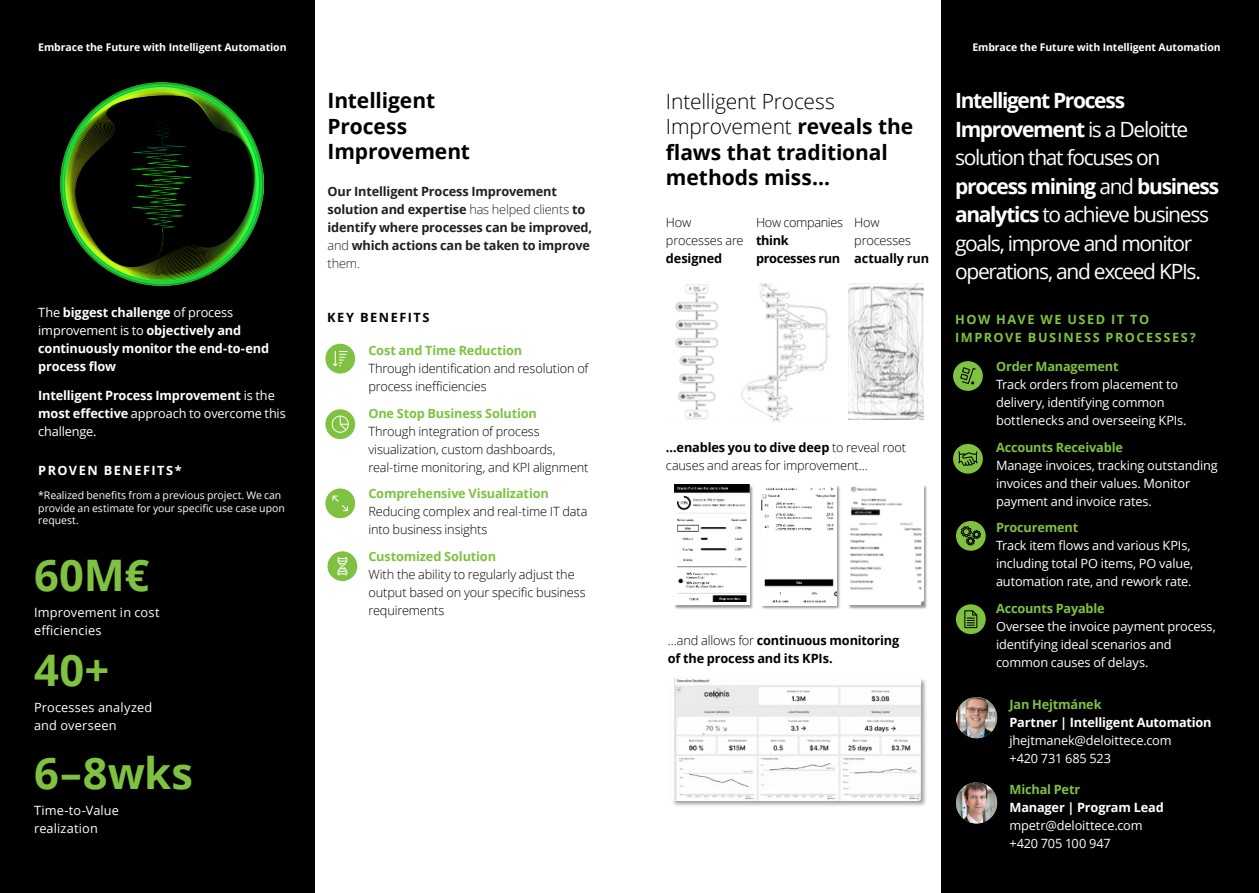
<style>
.page{position:relative;width:1259px;height:893px;background:#fff}
.page>*{position:absolute;margin:0;border:0;box-sizing:border-box;transform-origin:0 0}
.t1{font:700 43.5px "Open Sans";letter-spacing:.005em;color:#7fc241}
.Story_heading_bold{font:21px/28.5px "Open Sans";letter-spacing:-.065em;color:#fff}
.Story_heading_bold-2{font:700 21px/25.2px "Open Sans";letter-spacing:-.005em;color:#000}
.t2{font:12.75px/18px "Open Sans";letter-spacing:-.01em;color:#fff}
.t3{font:300 12.75px/18px "Open Sans";letter-spacing:-.01em;color:#000}
.t4{font:700 12.75px/18px "Open Sans";letter-spacing:-.01em;color:#fff}
.t5{font:700 12.75px/18px "Open Sans";letter-spacing:-.015em;color:#231f20}
.t6{font:700 12.75px/18px "Open Sans";letter-spacing:-.015em;color:#000}
.t7{font:12.75px/18px "Open Sans";letter-spacing:.015em;color:#fff}
.t8{font:700 12.75px/18px "Open Sans";letter-spacing:.115em;color:#7fc241}
.t9{font:12.75px/18px "Open Sans";letter-spacing:.01em;color:#fff}
.t10{font:700 12.75px "Open Sans";letter-spacing:-.015em;color:#7fc241}
.t11{font:700 12.75px "Open Sans";letter-spacing:.12em;color:#fff}
.t12{font:700 12.75px "Open Sans";letter-spacing:.12em;color:#010101}
.t13{font:10.5px/12.6px "Open Sans";letter-spacing:-.005em;color:#fff}
.Brochure_title___Lef{font:700 10.5px "Open Sans";letter-spacing:-.01em;color:#fff}
.s1{font-weight:400}
.s2{font-weight:300}
.s3{font-weight:700}
.s4{font-weight:700;color:#7fc241}
</style>
<div class="page">
<div style="left:941px;top:0;width:318px;height:893px;background:#000"></div>
<div style="left:0;top:0;width:315px;height:893px;background:#000"></div>
<img style="left:956px;top:782px;width:41px;height:41px;border-radius:21px">
<img style="left:674px;top:484px;width:79px;height:125px">
<img style="left:674px;top:485px;width:75px;height:120px">
<img style="left:762px;top:486px;width:78px;height:123px">
<img style="left:761px;top:486px;width:75px;height:119px">
<img style="left:848px;top:486px;width:79px;height:123px">
<img style="left:848px;top:486px;width:75px;height:119px">
<img style="left:675px;top:284px;width:43px;height:135px">
<img style="left:741px;top:284px;width:89px;height:137px">
<img style="left:848px;top:284px;width:75px;height:135px">
<img style="left:673px;top:679px;width:253px;height:127px">
<img style="left:673px;top:678px;width:247px;height:122px">
<img style="left:61px;top:83px;width:202px;height:203px">
<img style="left:956px;top:697px;width:41px;height:41px;border-radius:21px">
<svg style="left:325px;top:488px;width:30px;height:30px"></svg>
<svg style="left:325px;top:409px;width:30px;height:30px"></svg>
<svg style="left:327px;top:551px;width:30px;height:30px"></svg>
<svg style="left:325px;top:344px;width:30px;height:29px"></svg>
<svg style="left:953px;top:444px;width:30px;height:30px"></svg>
<svg style="left:953px;top:361px;width:30px;height:30px"></svg>
<svg style="left:956px;top:521px;width:29px;height:30px"></svg>
<svg style="left:956px;top:604px;width:29px;height:30px"></svg>
<p class="Brochure_title___Lef" style="left:38px;top:40px;width:250px">Embrace the Future with Intelligent Automation</p>
<p class="t4" style="left:38px;top:303px;width:232px"><span class="s1">The</span> biggest challenge <span class="s1">of process improvement is to</span> objectively and continuously monitor the end-to-end process flow</p>
<p class="t4" style="left:38px;top:386px;width:249px">Intelligent Process Improvement <span class="s1">is the </span>most effective <span class="s1">approach to overcome this challenge.</span></p>
<p class="t11" style="left:38px;top:462px;width:145px">PROVEN BENEFITS*</p>
<p class="t13" style="left:38px;top:489px;width:248px">*Realized benefits from a previous project. We can provide an estimate for your specific use case upon request.</p>
<p class="t1" style="left:34px;top:544px;width:117px">60M€</p>
<p class="t7" style="left:34px;top:603px;width:127px">Improvement in cost efficiencies</p>
<p class="t1" style="left:34px;top:639px;width:77px">40+</p>
<p class="t7" style="left:34px;top:698px;width:120px">Processes analyzed and overseen</p>
<p class="t1" style="left:34px;top:742px;width:160px">6–8wks</p>
<p class="t9" style="left:34px;top:801px;width:87px">Time-to-Value realization</p>
<p class="Story_heading_bold-2" style="left:327px;top:88px;width:109px">Intelligent</p>
<p class="Story_heading_bold-2" style="left:327px;top:113px;width:81px">Process</p>
<p class="Story_heading_bold-2" style="left:327px;top:138px;width:144px">Improvement</p>
<p class="t5" style="left:327px;top:182px;width:266px">Our Intelligent Process Improvement solution and expertise <span class="s2">has helped clients</span> to identify where processes can be improved, <span class="s2">and</span> which actions can be taken to improve <span class="s2">them.</span></p>
<p class="Story_heading_bold-2" style="left:666px;top:88px;width:249px"><span class="s2">Intelligent Process<br>Improvement</span> reveals the flaws that traditional methods miss…</p>
<p class="t3" style="left:666px;top:213px;width:79px">How processes are <span class="s3">designed</span></p>
<p class="t6" style="left:756px;top:213px;width:89px"><span class="s2">How companies </span>think processes run</p>
<p class="t3" style="left:854px;top:213px;width:76px">How processes <span class="s3">actually run</span></p>
<p class="Brochure_title___Lef" style="left:972px;top:40px;width:250px">Embrace the Future with Intelligent Automation</p>
<p class="Story_heading_bold" style="left:955px;top:86px;width:266px"><span class="s3">Intelligent Process<br>Improvement</span> is a Deloitte solution that focuses on <span class="s3">process mining</span> and <span class="s3">business analytics</span> to achieve business goals, improve and monitor operations, and exceed KPIs.</p>
<p class="t12" style="left:327px;top:308px;width:104px">KEY BENEFITS</p>
<p class="t8" style="left:955px;top:310px;width:242px">HOW HAVE WE USED IT TO<br>IMPROVE BUSINESS PROCESSES?</p>
<p class="t3" style="left:368px;top:341px;width:221px"><span class="s4">Cost and Time Reduction<br></span>Through identification and resolution of process inefficiencies</p>
<p class="t3" style="left:368px;top:404px;width:222px"><span class="s4">One Stop Business Solution<br></span>Through integration of process visualization, custom dashboards, real-time monitoring, and KPI alignment</p>
<p class="t3" style="left:368px;top:484px;width:221px"><span class="s4">Comprehensive Visualization<br></span>Reducing complex and real-time IT data into business insights</p>
<p class="t3" style="left:368px;top:547px;width:219px"><span class="s4">Customized Solution<br></span>With the ability to regularly adjust the output based on your specific business requirements</p>
<p class="t3" style="left:666px;top:438px;width:241px"><span class="s3">…enables you to dive deep</span> to reveal root causes and areas for improvement…</p>
<p class="t6" style="left:668px;top:631px;width:233px"><span class="s2">…and allows for</span> continuous monitoring of the process and its KPIs.</p>
<p class="t2" style="left:996px;top:357px;width:192px"><span class="s4">Order Management<br></span>Track orders from placement to delivery, identifying common bottlenecks and overseeing KPIs.</p>
<p class="t2" style="left:996px;top:438px;width:223px"><span class="s4">Accounts Receivable<br></span>Manage invoices, tracking outstanding invoices and their values. Monitor payment and invoice rates.</p>
<p class="t2" style="left:996px;top:518px;width:199px"><span class="s4">Procurement<br></span>Track item flows and various KPIs, including total PO items, PO value, automation rate, and rework rate.</p>
<p class="t2" style="left:996px;top:599px;width:221px"><span class="s4">Accounts Payable<br></span>Oversee the invoice payment process, identifying ideal scenarios and common causes of delays.</p>
<p class="t10" style="left:1009px;top:695px;width:94px">Jan Hejtmánek</p>
<p class="t2" style="left:1009px;top:713px;width:204px"><span class="s3">Partner | Intelligent Automation </span>jhejtmanek@deloittece.com<br>+420 731 685 523</p>
<p class="t10" style="left:1009px;top:780px;width:72px">Michal Petr</p>
<p class="t2" style="left:1009px;top:798px;width:156px"><span class="s3">Manager | Program Lead </span>mpetr@deloittece.com +420 705 100 947</p>
</div>
